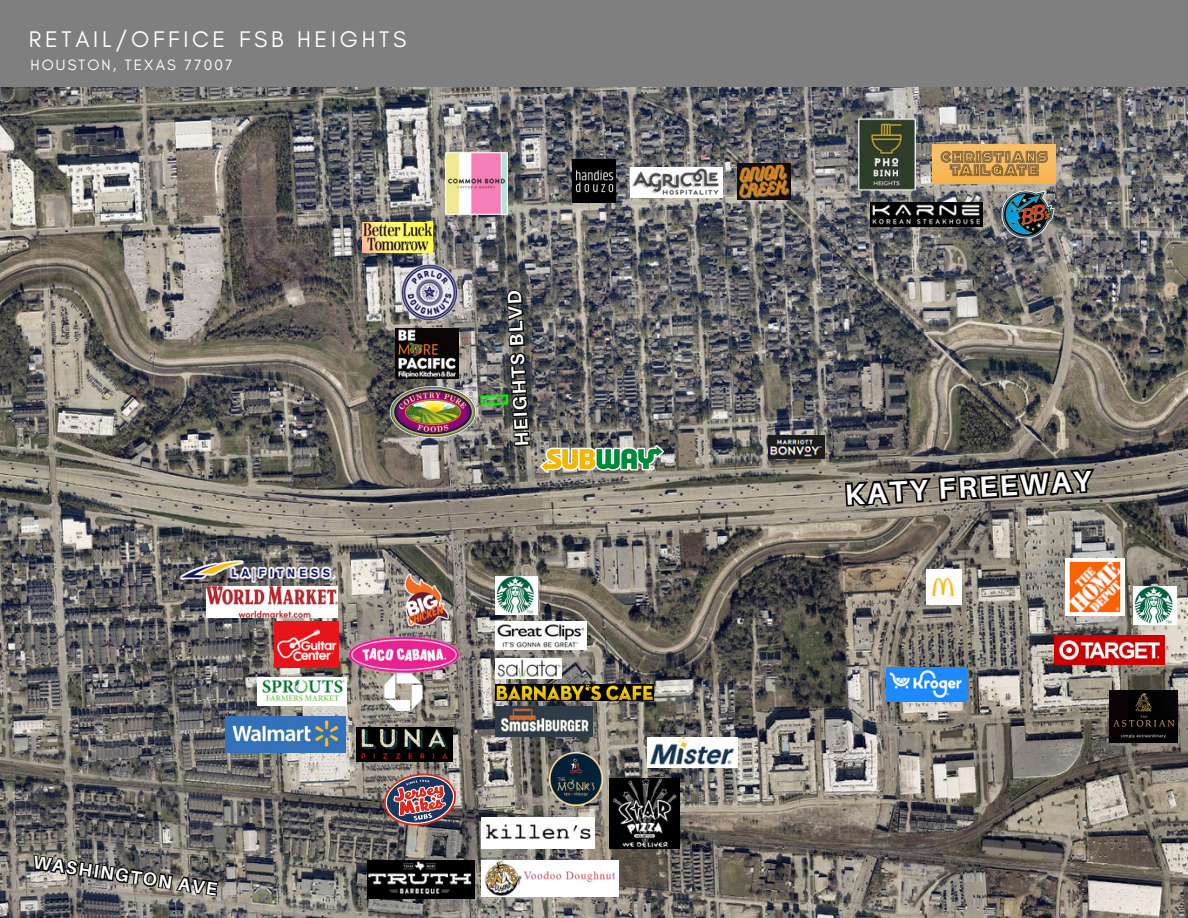
<style>
.page{position:relative;width:1188px;height:918px;background:#fff}
.page>*{position:absolute;margin:0;border:0;box-sizing:border-box;transform-origin:0 0}
.t1{font:700 29.25px "Aileron";color:#fff}
.t2{font:23.1px "Glacial Indifference";letter-spacing:.16em;color:#fff}
.t3{font:700 19.2px "Aileron";color:#fff}
.t4{font:700 18.3px "Aileron";color:#fff}
.t5{font:15.3px "Glacial Indifference";letter-spacing:.14em;color:#fff}
</style>
<div class="page">
<div style="left:0;top:0;width:1188px;height:88px;background:#7f7f7f"></div>
<img style="left:0;top:88px;width:1188px;height:830px">
<img style="left:534px;top:445px;width:135px;height:27px">
<img style="left:390px;top:387px;width:86px;height:50px">
<img style="left:395px;top:329px;width:63px;height:49px">
<img style="left:401px;top:265px;width:57px;height:56px">
<img style="left:445px;top:152px;width:62px;height:62px">
<img style="left:768px;top:435px;width:56px;height:24px">
<img style="left:226px;top:717px;width:120px;height:36px">
<svg style="left:384px;top:673px;width:38px;height:38px"></svg>
<img style="left:349px;top:636px;width:110px;height:37px">
<img style="left:166px;top:561px;width:183px;height:21px">
<img style="left:206px;top:587px;width:132px;height:30px">
<img style="left:274px;top:622px;width:64px;height:46px">
<img style="left:257px;top:678px;width:89px;height:28px">
<img style="left:356px;top:727px;width:97px;height:35px">
<svg style="left:383px;top:773px;width:73px;height:53px;background:#8b656e"></svg>
<img style="left:398px;top:571px;width:57px;height:61px">
<img style="left:495px;top:658px;width:66px;height:20px">
<img style="left:495px;top:684px;width:159px;height:16px">
<img style="left:495px;top:707px;width:98px;height:29px">
<img style="left:495px;top:622px;width:91px;height:28px">
<img style="left:549px;top:752px;width:53px;height:53px">
<img style="left:482px;top:818px;width:112px;height:30px">
<img style="left:482px;top:860px;width:137px;height:36px">
<img style="left:368px;top:860px;width:106px;height:39px">
<img style="left:610px;top:779px;width:69px;height:70px">
<img style="left:647px;top:737px;width:90px;height:31px">
<img style="left:887px;top:667px;width:80px;height:34px">
<img style="left:927px;top:569px;width:35px;height:35px">
<img style="left:1066px;top:558px;width:58px;height:57px">
<img style="left:1055px;top:635px;width:109px;height:30px">
<img style="left:1134px;top:587px;width:42px;height:38px">
<img style="left:495px;top:576px;width:43px;height:39px">
<img style="left:1002px;top:190px;width:53px;height:48px">
<img style="left:870px;top:203px;width:113px;height:23px">
<img style="left:858px;top:118px;width:58px;height:72px">
<img style="left:933px;top:144px;width:122px;height:40px">
<img style="left:738px;top:164px;width:53px;height:36px">
<img style="left:573px;top:160px;width:42px;height:43px">
<img style="left:630px;top:167px;width:93px;height:30px">
<img style="left:1109px;top:691px;width:69px;height:51px">
<img style="left:362px;top:222px;width:71px;height:31px">
<svg style="left:842px;top:456px;width:258px;height:64px;background:#5e5a55"></svg>
<svg style="left:504px;top:288px;width:30px;height:160px;background:#383a39"></svg>
<svg style="left:29px;top:847px;width:192px;height:58px;background:#676462"></svg>
<p class="t2" style="left:29px;top:25px;width:379px">RETAIL/OFFICE FSB HEIGHTS</p>
<p class="t5" style="left:31px;top:56px;width:204px">HOUSTON, TEXAS 77007</p>
<p class="t3" style="left:510px;top:447px;width:157px;rotate:-93deg">HEIGHTS BLVD</p>
<p class="t4" style="left:35px;top:851px;width:187px;rotate:8deg">WASHINGTON AVE</p>
<p class="t1" style="left:844px;top:476px;width:249px;rotate:-3deg">KATY FREEWAY</p>
</div>
